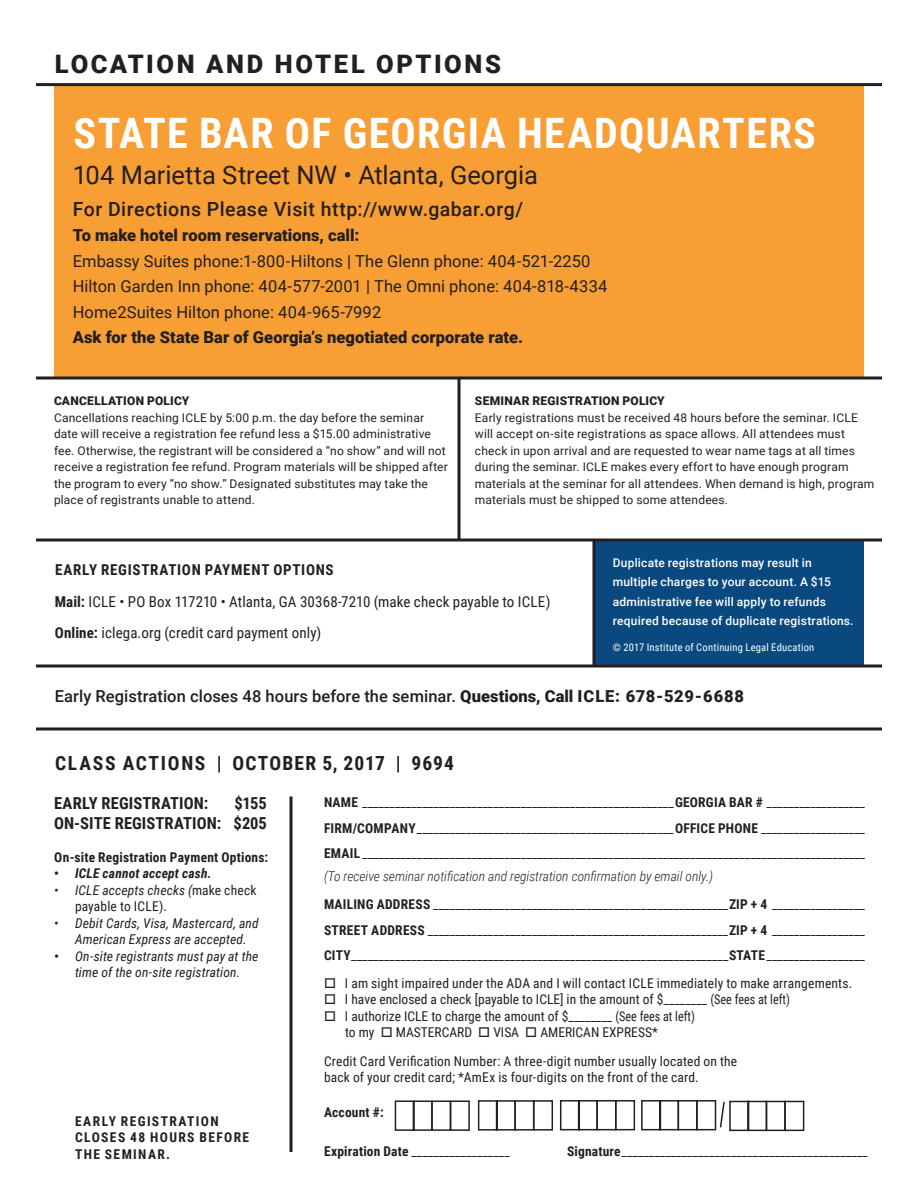
<style>
.page{position:relative;width:918px;height:1188px;background:#fff}
.page>*{position:absolute;margin:0;border:0;box-sizing:border-box;transform-origin:0 0}
.t1{font:700 42px "Roboto Condensed";letter-spacing:.035em;color:#fff}
.t2{font:25.5px "Roboto";letter-spacing:-.005em;color:#231f20}
.t3{font:900 25.5px "Roboto";letter-spacing:.1em;color:#231f20}
.t4{font:500 19.5px "Roboto";letter-spacing:.025em;color:#231f20}
.t5{font:700 19.5px "Roboto Condensed";letter-spacing:.07em;color:#231f20}
.t6{font:16.5px "Roboto";letter-spacing:.005em;color:#231f20}
.t7{font:900 16.5px "Roboto";letter-spacing:.005em;color:#231f20}
.t8{font:500 16.5px "Roboto";letter-spacing:.005em;color:#231f20}
.t9{font:700 16.5px "Roboto Condensed";letter-spacing:.005em;color:#231f20}
.t10{font:15px "Roboto Condensed";letter-spacing:.01em;color:#231f20}
.t11{font:700 15px "Roboto Condensed";letter-spacing:.045em;color:#231f20}
.t12{font:13.5px/16.5px "Roboto Condensed";letter-spacing:.01em;color:#231f20}
.t13{font:italic 13.5px/16.5px "Roboto Condensed";letter-spacing:.01em;color:#231f20}
.t14{font:italic 300 13.5px "Roboto Condensed";color:#231f20}
.t15{font:700 13.5px "Roboto Condensed";letter-spacing:.095em;color:#231f20}
.t16{font:700 13.5px "Roboto Condensed";letter-spacing:.015em;color:#231f20}
.t17{font:italic 700 13.5px "Roboto Condensed";letter-spacing:.015em;color:#231f20}
.t18{font:12px/16.5px "Roboto";letter-spacing:.015em;color:#231f20}
.t19{font:500 12px/19.5px "Roboto";letter-spacing:.015em;color:#fff}
.t20{font:900 12px "Roboto";letter-spacing:.02em;color:#231f20}
.t21{font:10.5px "Roboto Condensed";letter-spacing:.02em;color:#fff}
.s1{font-weight:700}
.s2{font-weight:900}
.s3{font-style:normal}
.s4{font-style:italic}
</style>
<div class="page">
<div style="left:54px;top:84px;width:810px;height:294px;background:#f79e34"></div>
<div style="left:594px;top:540px;width:270px;height:126px;background:#0a4980"></div>
<hr style="left:36px;top:83px;width:846px;height:3px;background:#231f20">
<svg style="left:36px;top:376px;width:846px;height:4px;background:#584a3f"></svg>
<hr style="left:458px;top:378px;width:2px;height:162px;background:#231f20">
<svg style="left:36px;top:538px;width:846px;height:4px;background:#4f4f52"></svg>
<svg style="left:36px;top:664px;width:846px;height:4px;background:#4f4f52"></svg>
<hr style="left:36px;top:728px;width:846px;height:2px;background:#231f20">
<svg style="left:592px;top:540px;width:4px;height:126px"></svg>
<hr style="left:290px;top:796px;width:2px;height:356px;background:#231f20">
<div style="left:729px;top:1101px;width:20px;height:30px;border:2px solid #231f20"></div>
<div style="left:747px;top:1101px;width:20px;height:30px;border:2px solid #231f20"></div>
<div style="left:766px;top:1101px;width:20px;height:30px;border:2px solid #231f20"></div>
<div style="left:784px;top:1101px;width:20px;height:30px;border:2px solid #231f20"></div>
<div style="left:560px;top:1100px;width:20px;height:30px;border:2px solid #231f20"></div>
<div style="left:578px;top:1100px;width:20px;height:30px;border:2px solid #231f20"></div>
<div style="left:596px;top:1100px;width:20px;height:30px;border:2px solid #231f20"></div>
<div style="left:615px;top:1100px;width:20px;height:30px;border:2px solid #231f20"></div>
<div style="left:641px;top:1100px;width:20px;height:30px;border:2px solid #231f20"></div>
<div style="left:659px;top:1100px;width:20px;height:30px;border:2px solid #231f20"></div>
<div style="left:678px;top:1100px;width:20px;height:30px;border:2px solid #231f20"></div>
<div style="left:696px;top:1100px;width:20px;height:30px;border:2px solid #231f20"></div>
<div style="left:478px;top:1100px;width:20px;height:31px;border:2px solid #231f20"></div>
<div style="left:496px;top:1100px;width:20px;height:31px;border:2px solid #231f20"></div>
<div style="left:514px;top:1100px;width:20px;height:31px;border:2px solid #231f20"></div>
<div style="left:533px;top:1100px;width:20px;height:31px;border:2px solid #231f20"></div>
<div style="left:395px;top:1101px;width:20px;height:30px;border:2px solid #231f20"></div>
<div style="left:413px;top:1101px;width:20px;height:30px;border:2px solid #231f20"></div>
<div style="left:431px;top:1101px;width:20px;height:30px;border:2px solid #231f20"></div>
<div style="left:450px;top:1101px;width:20px;height:30px;border:2px solid #231f20"></div>
<svg style="left:719px;top:1101px;width:6px;height:27px"></svg>
<p class="t3" style="left:55px;top:46px;width:448px">LOCATION AND HOTEL OPTIONS</p>
<p class="t1" style="left:73px;top:104px;width:744px">STATE BAR OF GEORGIA HEADQUARTERS</p>
<p class="t2" style="left:73px;top:157px;width:467px">104 Marietta Street NW • Atlanta, Georgia</p>
<p class="t4" style="left:73px;top:195px;width:452px">For Directions Please Visit http://www.gabar.org/</p>
<p class="t7" style="left:73px;top:224px;width:288px">To make hotel room reservations, call:</p>
<p class="t6" style="left:73px;top:249px;width:519px">Embassy Suites phone:1-800-Hiltons | The Glenn phone: 404-521-2250</p>
<p class="t6" style="left:73px;top:275px;width:536px">Hilton Garden Inn phone: 404-577-2001 | The Omni phone: 404-818-4334</p>
<p class="t6" style="left:73px;top:300px;width:310px">Home2Suites Hilton phone: 404-965-7992</p>
<p class="t7" style="left:73px;top:326px;width:452px">Ask for the State Bar of Georgia’s negotiated corporate rate.</p>
<p class="t20" style="left:54px;top:392px;width:137px">CANCELLATION POLICY</p>
<p class="t18" style="left:54px;top:409px;width:396px">Cancellations reaching ICLE by 5:00 p.m. the day before the seminar date will receive a registration fee refund less a $15.00 administrative fee. Otherwise, the registrant will be considered a “no show” and will not receive a registration fee refund. Program materials will be shipped after the program to every “no show.” Designated substitutes may take the place of registrants unable to attend.</p>
<p class="t20" style="left:475px;top:392px;width:191px">SEMINAR REGISTRATION POLICY</p>
<p class="t18" style="left:475px;top:409px;width:401px">Early registrations must be received 48 hours before the seminar. ICLE will accept on-site registrations as space allows. All attendees must check in upon arrival and are requested to wear name tags at all times during the seminar. ICLE makes every effort to have enough program materials at the seminar for all attendees. When demand is high, program materials must be shipped to some attendees.</p>
<p class="t11" style="left:55px;top:559px;width:280px">EARLY REGISTRATION PAYMENT OPTIONS</p>
<p class="t10" style="left:55px;top:591px;width:497px"><span class="s1">Mail:</span> ICLE • PO Box 117210 • Atlanta, GA 30368-7210 (make check payable to ICLE)</p>
<p class="t10" style="left:55px;top:622px;width:268px"><span class="s1">Online:</span> iclega.org (credit card payment only)</p>
<p class="t19" style="left:613px;top:552px;width:242px">Duplicate registrations may result in multiple charges to your account. A $15 administrative fee will apply to refunds required because of duplicate registrations.</p>
<p class="t21" style="left:613px;top:640px;width:203px">© 2017 Institute of Continuing Legal Education</p>
<p class="t8" style="left:55px;top:684px;width:691px">Early Registration closes 48 hours before the seminar. <span class="s2">Questions, Call ICLE: 678-529-6688</span></p>
<p class="t5" style="left:55px;top:750px;width:401px">CLASS ACTIONS | OCTOBER 5, 2017 | 9694</p>
<p class="t9" style="left:54px;top:792px;width:156px">EARLY REGISTRATION:</p>
<p class="t9" style="left:235px;top:792px;width:34px">$155</p>
<p class="t9" style="left:54px;top:812px;width:215px">ON-SITE REGISTRATION: $205</p>
<p class="t16" style="left:54px;top:848px;width:216px">On-site Registration Payment Options:</p>
<p class="t17" style="left:54px;top:864px;width:159px"><span class="s3">•</span> ICLE cannot accept cash.</p>
<p class="t12" style="left:75px;top:881px;width:183px;text-indent:-21px"><span class="s4">• ICLE accepts checks (</span>make check payable to ICLE).</p>
<p class="t13" style="left:75px;top:914px;width:185px;text-indent:-21px">• Debit Cards, Visa, Mastercard, and<br>American Express are accepted.</p>
<p class="t13" style="left:54px;top:947px;width:206px;text-align:center"><span class="s1">•</span> On-site registrants must pay at the time of the on-site registration.</p>
<p class="t15" style="left:75px;top:1112px;width:145px">EARLY REGISTRATION</p>
<p class="t15" style="left:75px;top:1128px;width:176px">CLOSES 48 HOURS BEFORE</p>
<p class="t15" style="left:75px;top:1145px;width:97px">THE SEMINAR.</p>
<p class="t12" style="left:324px;top:794px;width:543px"><span class="s1">NAME</span> _________________________________________________________<span class="s1">GEORGIA BAR #</span> __________________</p>
<p class="t12" style="left:324px;top:819px;width:543px"><span class="s1">FIRM/COMPANY</span>_______________________________________________<span class="s1">OFFICE PHONE</span> ___________________</p>
<p class="t12" style="left:324px;top:845px;width:543px"><span class="s1">EMAIL</span> ____________________________________________________________________________________________</p>
<p class="t14" style="left:324px;top:867px;width:391px">(To receive seminar notification and registration confirmation by email only.)</p>
<p class="t12" style="left:324px;top:896px;width:543px"><span class="s1">MAILING ADDRESS</span> ______________________________________________________<span class="s1">ZIP + 4</span> _________________</p>
<p class="t12" style="left:324px;top:921px;width:543px"><span class="s1">STREET ADDRESS</span> _______________________________________________________<span class="s1">ZIP + 4</span> _________________</p>
<p class="t12" style="left:324px;top:947px;width:543px"><span class="s1">CITY</span>_____________________________________________________________________<span class="s1">STATE</span>__________________</p>
<p class="t12" style="left:324px;top:974px;width:530px">□ I am sight impaired under the ADA and I will contact ICLE immediately to make arrangements.</p>
<p class="t12" style="left:324px;top:991px;width:468px">□ I have enclosed a check [payable to ICLE] in the amount of $________ (See fees at left)</p>
<p class="t12" style="left:324px;top:1007px;width:373px">□ I authorize ICLE to charge the amount of $________ (See fees at left)</p>
<p class="t12" style="left:345px;top:1024px;width:314px">to my □ MASTERCARD □ VISA □ AMERICAN EXPRESS*</p>
<p class="t12" style="left:324px;top:1052px;width:415px">Credit Card Verification Number: A three-digit number usually located on the back of your credit card; *AmEx is four-digits on the front of the card.</p>
<p class="t16" style="left:324px;top:1103px;width:61px">Account #:</p>
<p class="t12" style="left:324px;top:1143px;width:187px"><span class="s1">Expiration Date</span> __________________</p>
<p class="t12" style="left:567px;top:1143px;width:302px"><span class="s1">Signature</span>_____________________________________________</p>
</div>
